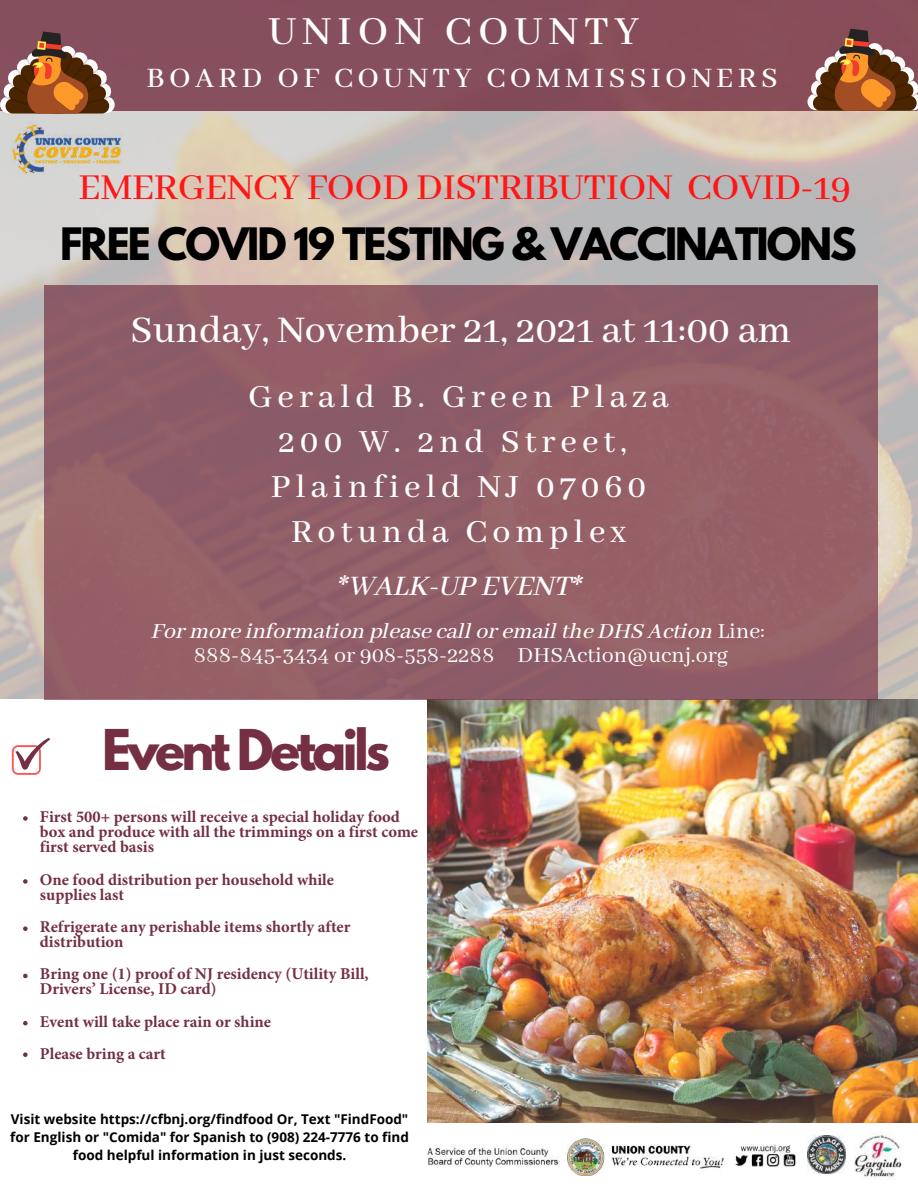
<style>
.page{position:relative;width:918px;height:1188px;background:#fff}
.page>*{position:absolute;margin:0;border:0;box-sizing:border-box;transform-origin:0 0}
.t1{font:700 49.8px "League Spartan";letter-spacing:-.075em;color:#742f42}
.t2{font:500 44.55px "Abhaya Libre";letter-spacing:.14em;color:#fff}
.t3{font:500 42px "Abhaya Libre";color:#fff}
.t4{font:500 40.8px "Abhaya Libre";letter-spacing:-.01em;color:#ff1616}
.t5{font:700 39.6px "League Spartan";letter-spacing:-.05em;color:#000}
.t6{font:500 36px/45px "Abhaya Libre";letter-spacing:.14em;color:#fff;text-align:center}
.t7{font:500 31.5px "Abhaya Libre";letter-spacing:.14em;color:#fff}
.t8{font:31.5px "CA Generated";color:#fff}
.t9{font:24px "CA Generated";color:#fff}
.t10{font:24px "Abhaya Libre";color:#fff}
.t11{font:700 16.5px/14.7px "Minion Pro";color:#742f42}
.t12{font:700 13.5px/18px "Open Sans";color:#000;text-align:center}
.s1{font-family:"Abhaya Libre"}
</style>
<div class="page">
<img style="left:0;top:110px;width:918px;height:590px">
<div style="left:0;top:0;width:918px;height:110px;background:#864f5d"></div>
<img style="left:427px;top:700px;width:491px;height:423px">
<div style="left:45px;top:286px;width:833px;height:414px;background:#935e67"></div>
<svg style="left:12px;top:738px;width:38px;height:37px"></svg>
<svg style="left:0;top:32px;width:114px;height:82px"></svg>
<img style="left:12px;top:123px;width:110px;height:52px">
<img style="left:807px;top:1136px;width:38px;height:38px">
<img style="left:855px;top:1134px;width:47px;height:45px">
<img style="left:427px;top:1138px;width:368px;height:38px">
<svg style="left:23px;top:816px;width:5px;height:5px"></svg>
<svg style="left:23px;top:879px;width:5px;height:5px"></svg>
<svg style="left:23px;top:926px;width:5px;height:5px"></svg>
<svg style="left:23px;top:974px;width:5px;height:4px"></svg>
<svg style="left:23px;top:1021px;width:5px;height:4px"></svg>
<svg style="left:23px;top:1052px;width:5px;height:5px"></svg>
<svg style="left:808px;top:29px;width:110px;height:82px"></svg>
<h2 class="t2" style="left:268px;top:7px;width:372px">UNION COUNTY</h2>
<h3 class="t7" style="left:146px;top:60px;width:633px">BOARD OF COUNTY COMMISSIONERS</h3>
<h3 class="t4" style="left:79px;top:164px;width:774px">EMERGENCY FOOD DISTRIBUTION COVID-19</h3>
<h3 class="t5" style="left:60px;top:224px;width:798px">FREE COVID 19 TESTING &amp; VACCINATIONS</h3>
<h3 class="t3" style="left:131px;top:306px;width:662px">Sunday, November 21, 2021 at 11:00 am</h3>
<h3 class="t6" style="left:248px;top:375px;width:422px">Gerald B. Green Plaza<br>200 W. 2nd Street,<br>Plainfield NJ 07060<br>Rotunda Complex</h3>
<h3 class="t8" style="left:339px;top:568px;width:246px">*WALK-UP EVENT*</h3>
<h3 class="t9" style="left:152px;top:617px;width:615px">For more information please call or email the DHS Action <span class="s1">Line:</span></h3>
<h3 class="t10" style="left:194px;top:642px;width:536px">888-845-3434 or 908-558-2288 DHSAction@ucnj.org</h3>
<h1 class="t1" style="left:102px;top:725px;width:289px">Event Details</h1>
<p class="t11" style="left:40px;top:809px;width:380px;line-height:15.3px">First 500+ persons will receive a special holiday food box and produce with all the trimmings on a first come first served basis</p>
<p class="t11" style="left:40px;top:872px;width:296px">One food distribution per household while supplies last</p>
<p class="t11" style="left:40px;top:919px;width:312px">Refrigerate any perishable items shortly after distribution</p>
<p class="t11" style="left:40px;top:967px;width:330px">Bring one (1) proof of NJ residency (Utility Bill,<br>Drivers’ License, ID card)</p>
<p class="t11" style="left:40px;top:1005px;width:233px;line-height:32.5px">Event will take place rain or shine<br>Please bring a cart</p>
<p class="t12" style="left:10px;top:1110px;width:400px">Visit website https://cfbnj.org/findfood Or, Text "FindFood" for English or "Comida" for Spanish to (908) 224-7776 to find food helpful information in just seconds.</p>
</div>
